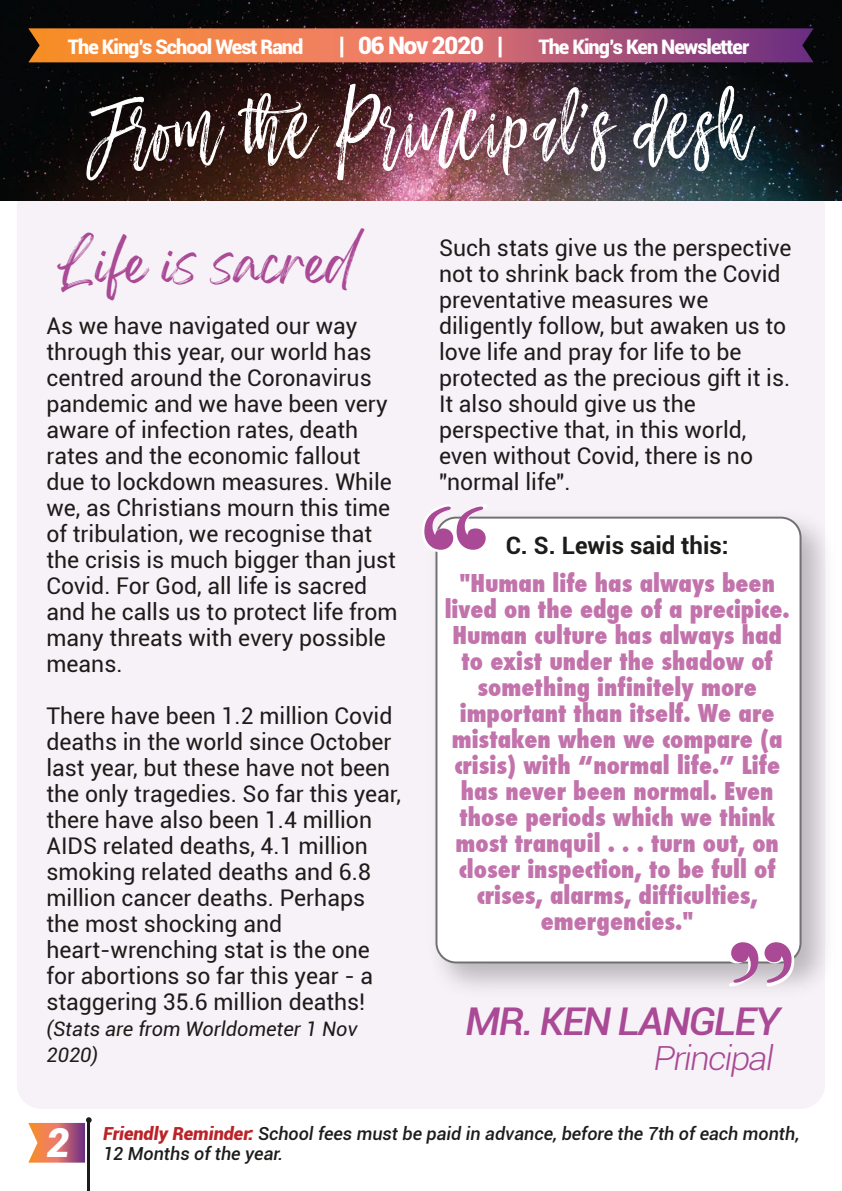
<style>
.page{position:relative;width:842px;height:1191px;background:#fff}
.page>*{position:absolute;margin:0;border:0;box-sizing:border-box;transform-origin:0 0}
.t1{font:98.8px "Mustache Brush Script";color:#fff}
.t2{font:42px "Gellatio";color:#aa4995}
.t3{font:italic 900 40px "Roboto";color:#fff}
.t4{font:italic 500 38.2px "Roboto";letter-spacing:-.05em;color:#aa4995;scale:1.06 1}
.t5{font:italic 300 33.2px "Roboto";letter-spacing:-.05em;color:#aa4995;scale:1.06 1}
.t6{font:800 condensed 24px/26px "Futura";color:#c373ac;text-align:center}
.t7{font:700 24px "Roboto";color:#1d1c1a}
.t8{font:900 24px "Roboto";letter-spacing:-.05em;color:#fff}
.t9{font:23px/26px "Roboto";color:#1d1c1a}
.t10{font:900 20px "Roboto";letter-spacing:-.05em;color:#fff}
.t11{font:italic 20px/26px "Roboto";color:#1d1c1a}
.t12{font:italic 500 18px "Roboto";color:#1d1e1b}
.s1{font-weight:900;color:#bb2328}
</style>
<div class="page">
<div style="left:17px;top:182px;width:808px;height:927px;background:#f7f2f8;border-radius:24px"></div>
<img style="left:0;top:0;width:842px;height:200px">
<svg style="left:28px;top:28px;width:786px;height:34px;background:#c8685f"></svg>
<hr style="left:87px;top:1120px;width:3px;height:71px;background:#1d1c1a">
<svg style="left:28px;top:1117px;width:64px;height:45px"></svg>
<img style="left:438px;top:519px;width:388px;height:469px">
<div style="left:436px;top:517px;width:364px;height:445px;background:#fff;border-radius:20px"></div>
<div style="left:435px;top:516px;width:366px;height:447px;border:2px solid #717070;border-radius:20px"></div>
<svg style="left:422px;top:505px;width:68px;height:47px"></svg>
<svg style="left:726px;top:942px;width:68px;height:44px"></svg>
<p class="t10" style="left:68px;top:32px;width:237px">The King’s School West Rand</p>
<p class="t8" style="left:339px;top:28px;width:166px">| 06 Nov 2020 |</p>
<p class="t10" style="left:538px;top:32px;width:212px">The King’s Ken Newsletter</p>
<h1 class="t1" style="left:89px;top:78px;width:664px">From the Principal’s desk</h1>
<h2 class="t2" style="left:58px;top:253px;width:298px">Life is sacred</h2>
<p class="t9" style="left:46px;top:312px;width:353px">As we have navigated our way through this year, our world has centred around the Coronavirus pandemic and we have been very aware of infection rates, death rates and the economic fallout due to lockdown measures. While we, as Christians mourn this time of tribulation, we recognise that the crisis is much bigger than just<br>Covid. For God, all life is sacred and he calls us to protect life from many threats with every possible means.</p>
<p class="t9" style="left:46px;top:702px;width:356px">There have been 1.2 million Covid deaths in the world since October last year, but these have not been the only tragedies. So far this year, there have also been 1.4 million<br>AIDS related deaths, 4.1 million smoking related deaths and 6.8 million cancer deaths. Perhaps the most shocking and heart-wrenching stat is the one for abortions so far this year - a staggering 35.6 million deaths!</p>
<p class="t11" style="left:46px;top:1015px;width:312px">(Stats are from Worldometer 1 Nov<br>2020)</p>
<p class="t9" style="left:439px;top:234px;width:354px">Such stats give us the perspective not to shrink back from the Covid preventative measures we diligently follow, but awaken us to love life and pray for life to be protected as the precious gift it is.<br>It also should give us the perspective that, in this world, even without Covid, there is no "normal life".</p>
<p class="t7" style="left:506px;top:528px;width:225px">C. S. Lewis said this:</p>
<p class="t6" style="left:445px;top:570px;width:346px">"Human life has always been lived on the edge of a precipice.<br>Human culture has always had to exist under the shadow of something infinitely more important than itself. We are mistaken when we compare (a crisis) with “normal life.” Life has never been normal. Even those periods which we think most tranquil . . . turn out, on closer inspection, to be full of crises, alarms, difficulties, emergencies."</p>
<h3 class="t4" style="left:465px;top:994px;width:299px">MR. KEN LANGLEY</h3>
<h3 class="t5" style="left:654px;top:1035px;width:115px">Principal</h3>
<h3 class="t3" style="left:46px;top:1114px;width:25px">2</h3>
<p class="t12" style="left:103px;top:1120px;width:698px"><span class="s1">Friendly Reminder:</span> School fees must be paid in advance, before the 7th of each month,</p>
<p class="t12" style="left:103px;top:1140px;width:182px">12 Months of the year.</p>
</div>
